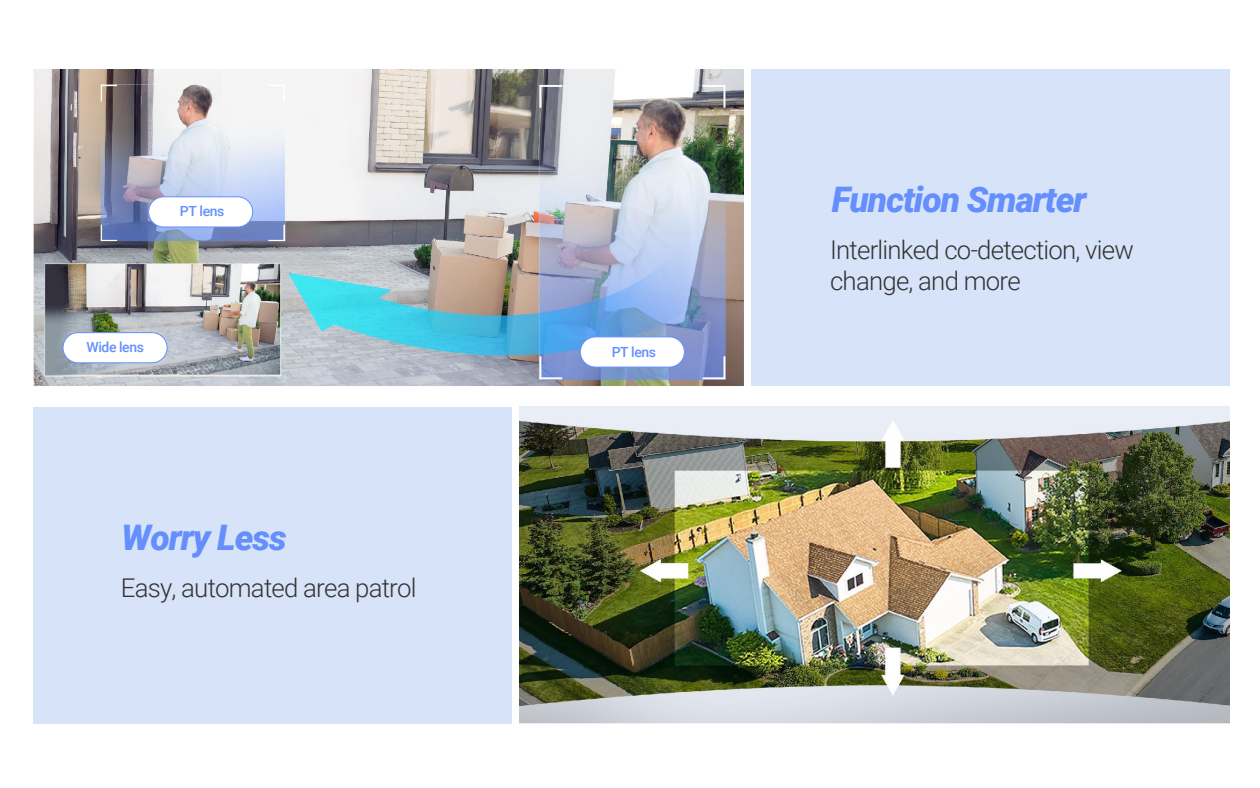
<style>
.page{position:relative;width:1260px;height:788px;background:#fff}
.page>*{position:absolute;margin:0;border:0;box-sizing:border-box;transform-origin:0 0}
.t1{font:italic 900 35.18px "Roboto";letter-spacing:-.03em;color:#648ffc}
.t2{font:300 25.81px/31px "Roboto";letter-spacing:-.03em;color:#333}
.t3{font:500 14px "Roboto";letter-spacing:-.03em;color:#648ffc}
</style>
<div class="page">
<div style="left:752px;top:69px;width:478px;height:316px;background:#d7e3f9"></div>
<img style="left:33px;top:69px;width:721px;height:317px">
<div style="left:33px;top:407px;width:479px;height:316px;background:#d7e3f9"></div>
<img style="left:520px;top:406px;width:710px;height:317px">
<div style="left:149px;top:197px;width:104px;height:30px;background:#fff;border-radius:15px"></div>
<div style="left:148px;top:196px;width:105px;height:31px;border:1px solid #648ffc;border-radius:15px"></div>
<div style="left:580px;top:337px;width:104px;height:30px;background:#fff;border-radius:15px"></div>
<div style="left:580px;top:336px;width:105px;height:31px;border:1px solid #648ffc;border-radius:15px"></div>
<div style="left:63px;top:332px;width:104px;height:31px;background:#fff;border-radius:15px"></div>
<div style="left:63px;top:332px;width:105px;height:31px;border:1px solid #648ffc;border-radius:15px"></div>
<p class="t3" style="left:180px;top:202px;width:46px">PT lens</p>
<p class="t3" style="left:87px;top:337px;width:59px">Wide lens</p>
<p class="t3" style="left:612px;top:342px;width:46px">PT lens</p>
<h1 class="t1" style="left:122px;top:512px;width:167px">Worry Less</h1>
<p class="t2" style="left:121px;top:571px;width:297px">Easy, automated area patrol</p>
<h1 class="t1" style="left:832px;top:174px;width:256px">Function Smarter</h1>
<p class="t2" style="left:830px;top:233px;width:305px">Interlinked co-detection, view change, and more</p>
</div>
